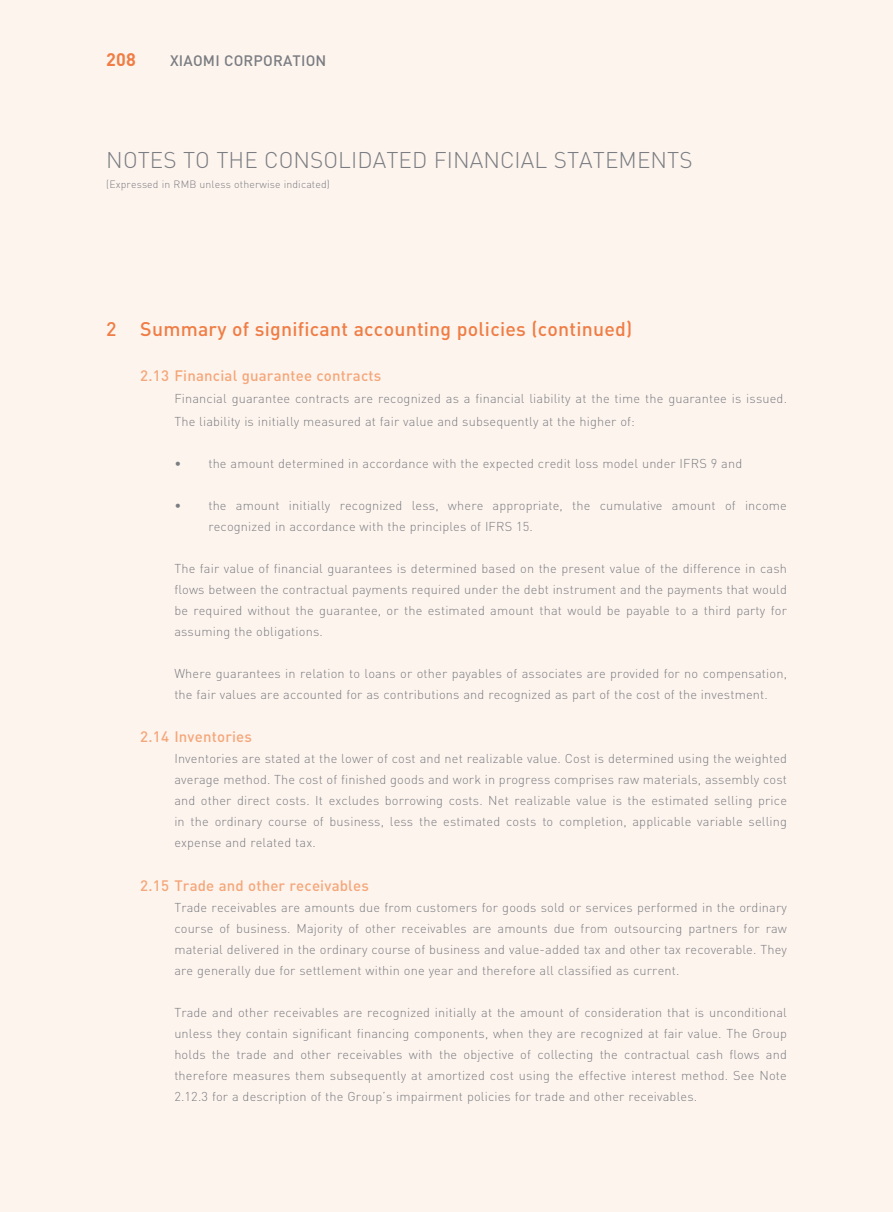
<style>
.page{position:relative;width:893px;height:1212px;background:#fff}
.page>*{position:absolute;margin:0;border:0;box-sizing:border-box;transform-origin:0 0}
.t1{font:300 22.5px "DIN";letter-spacing:.005em;color:#7a7d82}
.t2{font:500 19.5px "DIN";letter-spacing:.01em;color:#ef7d45}
.t3{font:700 18px "DIN";color:#ef7d45}
.t4{font:500 15px "DIN";letter-spacing:.01em;color:#f4a77a}
.t5{font:500 15px "DIN";letter-spacing:.01em;color:#7a7d82}
.t6{font:300 12.75px/21px "DIN";letter-spacing:.015em;color:#7a7d82;text-align:justify}
.t7{font:300 10.5px "DIN";letter-spacing:.015em;color:#7a7d82}
</style>
<div class="page">
<div style="left:0;top:0;width:892px;height:1212px;background:#fef4ee"></div>
<h3 class="t3" style="left:106px;top:48px;width:31px">208</h3>
<p class="t5" style="left:170px;top:51px;width:158px">XIAOMI CORPORATION</p>
<h1 class="t1" style="left:106px;top:146px;width:588px">NOTES TO THE CONSOLIDATED FINANCIAL STATEMENTS</h1>
<p class="t7" style="left:106px;top:177px;width:225px">(Expressed in RMB unless otherwise indicated)</p>
<h2 class="t2" style="left:106px;top:316px;width:528px">2 Summary of significant accounting policies (continued)</h2>
<p class="t4" style="left:140px;top:366px;width:243px">2.13 Financial guarantee contracts</p>
<p class="t6" style="left:174px;top:387px;width:614px;line-height:22.5px">Financial guarantee contracts are recognized as a financial liability at the time the guarantee is issued.<br>The liability is initially measured at fair value and subsequently at the higher of:</p>
<p class="t6" style="left:174px;top:452px;width:569px">• the amount determined in accordance with the expected credit loss model under IFRS 9 and</p>
<p class="t6" style="left:208px;top:494px;width:580px;text-indent:-34px">• the amount initially recognized less, where appropriate, the cumulative amount of income recognized in accordance with the principles of IFRS 15.</p>
<p class="t6" style="left:174px;top:557px;width:614px">The fair value of financial guarantees is determined based on the present value of the difference in cash flows between the contractual payments required under the debt instrument and the payments that would be required without the guarantee, or the estimated amount that would be payable to a third party for assuming the obligations.</p>
<p class="t6" style="left:174px;top:662px;width:614px">Where guarantees in relation to loans or other payables of associates are provided for no compensation, the fair values are accounted for as contributions and recognized as part of the cost of the investment.</p>
<p class="t4" style="left:140px;top:727px;width:113px">2.14 Inventories</p>
<p class="t6" style="left:174px;top:748px;width:614px">Inventories are stated at the lower of cost and net realizable value. Cost is determined using the weighted average method. The cost of finished goods and work in progress comprises raw materials, assembly cost and other direct costs. It excludes borrowing costs. Net realizable value is the estimated selling price in the ordinary course of business, less the estimated costs to completion, applicable variable selling expense and related tax.</p>
<p class="t4" style="left:140px;top:876px;width:230px">2.15 Trade and other receivables</p>
<p class="t6" style="left:174px;top:896px;width:614px">Trade receivables are amounts due from customers for goods sold or services performed in the ordinary course of business. Majority of other receivables are amounts due from outsourcing partners for raw material delivered in the ordinary course of business and value-added tax and other tax recoverable. They are generally due for settlement within one year and therefore all classified as current.</p>
<p class="t6" style="left:174px;top:1001px;width:614px">Trade and other receivables are recognized initially at the amount of consideration that is unconditional unless they contain significant financing components, when they are recognized at fair value. The Group holds the trade and other receivables with the objective of collecting the contractual cash flows and therefore measures them subsequently at amortized cost using the effective interest method. See Note 2.12.3 for a description of the Group’s impairment policies for trade and other receivables.</p>
</div>
